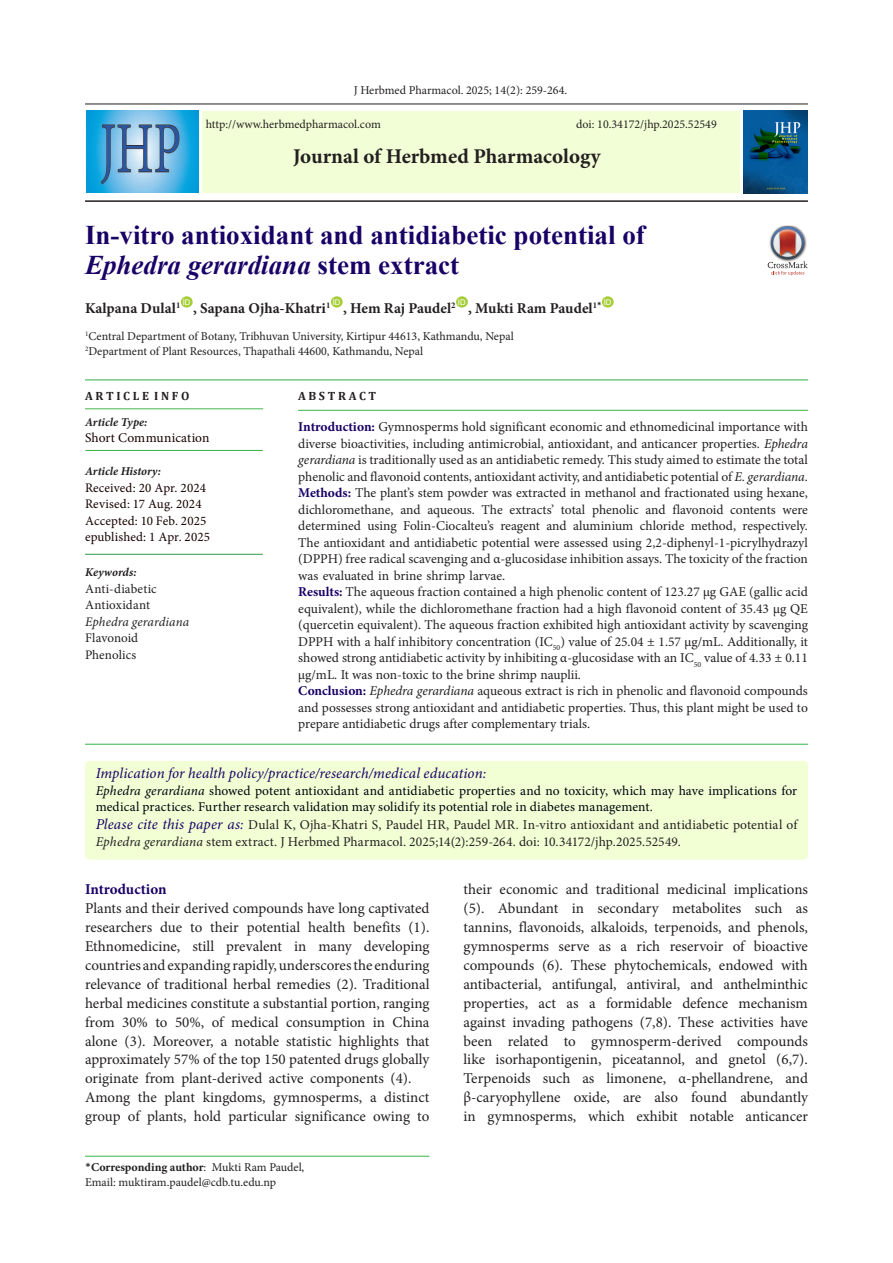
<style>
.page{position:relative;width:893px;height:1263px;background:#fff}
.page>*{position:absolute;margin:0;border:0;box-sizing:border-box;transform-origin:0 0}
.t1{font:700 27px/30px "Times New Roman";color:#190066}
.t2{font:700 21px "Minion Pro";color:#231f20}
.t3{font:15px/18.9px "Minion Pro";color:#231f20;text-align:justify}
.t4{font:700 15px "Minion Pro";color:#231f20}
.abstract{font:italic 15px "Minion Pro";letter-spacing:.005em;color:#190066}
.t5{font:700 15px "Minion Pro";letter-spacing:-.005em;color:#190066}
.abstract-2{font:13.5px/16.5px "Minion Pro";color:#231f20;text-align:justify}
.abstract-3{font:13.5px/16.5px "Minion Pro";letter-spacing:.01em;color:#00000b}
.t6{font:13.5px "Minion Pro";color:#170000}
.t7{font:13.05px "Minion Pro";letter-spacing:.01em;color:#170000}
.t8{font:13.05px "Minion Pro";letter-spacing:.005em;color:#231f20}
.t9{font:italic 13.05px "Minion Pro";letter-spacing:.01em;color:#231f20}
.t10{font:12px "Minion Pro";color:#231f20}
.t11{font:700 12px "Minion Pro";color:#231f20}
.t12{font:italic 700 12px "Minion Pro";color:#231f20}
.t13{font:700 12px "Cambria";color:#231f20}
.t14{font:7.8px "Arial";color:#fff}
.s1{font-style:italic}
.s2{font-weight:700;color:#190066}
.s3{font-style:italic;font-size:15px;color:#190066}
.s4{font-family:"Calibri";font-weight:400}
.s5{font-weight:400}
</style>
<div class="page">
<hr style="left:85px;top:104px;width:723px;height:1px;background:#231f20">
<hr style="left:85px;top:200px;width:723px;height:2px;background:#231f20">
<div style="left:203px;top:111px;width:537px;height:81px;background:#f2ffd6"></div>
<div style="left:181px;top:296px;width:12px;height:12px;background:#a6ce39;border-radius:50%"></div>
<div style="left:331px;top:296px;width:12px;height:12px;background:#a6ce39;border-radius:50%"></div>
<div style="left:456px;top:296px;width:12px;height:12px;background:#a6ce39;border-radius:50%"></div>
<div style="left:602px;top:296px;width:12px;height:12px;background:#a6ce39;border-radius:50%"></div>
<hr style="left:85px;top:1156px;width:344px;height:1px;background:#3ab54a">
<div style="left:85px;top:761px;width:723px;height:99px;background:#f2ffd5;border-radius:5px"></div>
<hr style="left:298px;top:410px;width:510px;height:1px;background:#35b44a">
<hr style="left:85px;top:379px;width:723px;height:1px;background:#30ad4a">
<hr style="left:85px;top:744px;width:723px;height:1px;background:#35b44a">
<hr style="left:85px;top:408px;width:178px;height:1px;background:#42b649">
<hr style="left:85px;top:554px;width:178px;height:1px;background:#2c9c47">
<hr style="left:85px;top:450px;width:178px;height:1px;background:#35b44a">
<img style="left:744px;top:111px;width:64px;height:83px">
<img style="left:85px;top:111px;width:114px;height:81px">
<img style="left:782px;top:225px;width:12px;height:1px">
<svg style="left:768px;top:226px;width:40px;height:49px"></svg>
<p class="t10" style="left:354px;top:82px;width:215px">J Herbmed Pharmacol. 2025; 14(2): 259-264.</p>
<p class="t10" style="left:206px;top:116px;width:177px">http://www.herbmedpharmacol.com</p>
<p class="t10" style="left:576px;top:116px;width:142px">doi: 10.34172/jhp.2025.52549</p>
<p class="t2" style="left:293px;top:142px;width:309px">Journal of Herbmed Pharmacology</p>
<p class="t1" style="left:85px;top:219px;width:561px">In-vitro antioxidant and antidiabetic potential of<br><span class="s1">Ephedra gerardiana</span> stem extract</p>
<p class="t4" style="left:85px;top:298px;width:97px">Kalpana Dulal<sup>1</sup></p>
<p class="t14" style="left:458px;top:297px;width:9px">ID</p>
<p class="t4" style="left:468px;top:298px;width:135px">, Mukti Ram Paudel<sup>1</sup><sup>*</sup></p>
<p class="t14" style="left:604px;top:297px;width:9px">ID</p>
<p class="t10" style="left:85px;top:328px;width:430px"><sup>1</sup>Central Department of Botany, Tribhuvan University, Kirtipur 44613, Kathmandu, Nepal</p>
<p class="t10" style="left:85px;top:343px;width:340px"><sup>2</sup>Department of Plant Resources, Thapathali 44600, Kathmandu, Nepal</p>
<p class="t14" style="left:183px;top:297px;width:9px">ID</p>
<p class="t14" style="left:333px;top:297px;width:9px">ID</p>
<p class="t4" style="left:193px;top:298px;width:139px">, Sapana Ojha-Khatri<sup>1</sup></p>
<p class="t4" style="left:343px;top:298px;width:114px">, Hem Raj Paudel<sup>2</sup></p>
<p class="t13" style="left:85px;top:387px;width:106px">A R T I C L E I N F O</p>
<p class="t12" style="left:85px;top:413px;width:64px">Article Type:</p>
<p class="t6" style="left:85px;top:429px;width:126px">Short Communication</p>
<p class="t12" style="left:85px;top:463px;width:78px">Article History:</p>
<p class="t7" style="left:85px;top:479px;width:123px">Received: 20 Apr. 2024</p>
<p class="t7" style="left:85px;top:495px;width:118px">Revised: 17 Aug. 2024</p>
<p class="t7" style="left:85px;top:512px;width:123px">Accepted: 10 Feb. 2025</p>
<p class="t7" style="left:85px;top:528px;width:127px">epublished: 1 Apr. 2025</p>
<p class="t12" style="left:85px;top:564px;width:53px">Keywords:</p>
<p class="t8" style="left:85px;top:580px;width:73px">Anti-diabetic</p>
<p class="t8" style="left:85px;top:596px;width:67px">Antioxidant</p>
<p class="t9" style="left:85px;top:613px;width:106px">Ephedra gerardiana</p>
<p class="t8" style="left:85px;top:629px;width:55px">Flavonoid</p>
<p class="t8" style="left:85px;top:646px;width:53px">Phenolics</p>
<p class="t13" style="left:298px;top:388px;width:80px">A B S T R A C T</p>
<p class="abstract-2" style="left:298px;top:419px;width:511px"><span class="s2">Introduction:</span> Gymnosperms hold significant economic and ethnomedicinal importance with diverse bioactivities, including antimicrobial, antioxidant, and anticancer properties. <span class="s1">Ephedra gerardiana</span> is traditionally used as an antidiabetic remedy. This study aimed to estimate the total phenolic and flavonoid contents, antioxidant activity, and antidiabetic potential of <span class="s1">E. gerardiana</span>.</p>
<p class="abstract-2" style="left:298px;top:485px;width:511px"><span class="s2">Methods:</span> The plant’s stem powder was extracted in methanol and fractionated using hexane, dichloromethane, and aqueous. The extracts’ total phenolic and flavonoid contents were determined using Folin-Ciocalteu’s reagent and aluminium chloride method, respectively.<br>The antioxidant and antidiabetic potential were assessed using 2,2-diphenyl-1-picrylhydrazyl (DPPH) free radical scavenging and α-glucosidase inhibition assays. The toxicity of the fraction was evaluated in brine shrimp larvae.</p>
<p class="abstract-2" style="left:298px;top:584px;width:511px"><span class="s2">Results:</span> The aqueous fraction contained a high phenolic content of 123.27 µg GAE (gallic acid equivalent), while the dichloromethane fraction had a high flavonoid content of 35.43 µg QE (quercetin equivalent). The aqueous fraction exhibited high antioxidant activity by scavenging DPPH with a half inhibitory concentration (IC<sub>50</sub>) value of 25.04 ± 1.57 µg/mL. Additionally, it showed strong antidiabetic activity by inhibiting α-glucosidase with an IC<sub>50</sub> value of 4.33 ± 0.11 µg/mL. It was non-toxic to the brine shrimp nauplii.</p>
<p class="abstract-2" style="left:298px;top:683px;width:511px"><span class="s2">Conclusion:</span> <span class="s1">Ephedra gerardiana</span> aqueous extract is rich in phenolic and flavonoid compounds and possesses strong antioxidant and antidiabetic properties. Thus, this plant might be used to prepare antidiabetic drugs after complementary trials.</p>
<p class="abstract" style="left:96px;top:763px;width:392px">Implication for health policy/practice/research/medical education:</p>
<p class="abstract-3" style="left:96px;top:782px;width:703px"><span class="s1">Ephedra gerardiana</span> showed potent antioxidant and antidiabetic properties and no toxicity, which may have implications for medical practices. Further research validation may solidify its potential role in diabetes management.</p>
<p class="abstract-2" style="left:96px;top:817px;width:703px"><span class="s3">Please cite this paper as:</span> Dulal K, Ojha-Khatri S, Paudel HR, Paudel MR. In-vitro antioxidant and antidiabetic potential of<br><span class="s1">Ephedra gerardiana</span> stem extract. J Herbmed Pharmacol. 2025;14(2):259-264. doi: 10.34172/jhp.2025.52549.</p>
<p class="t5" style="left:85px;top:879px;width:83px">Introduction</p>
<p class="t3" style="left:85px;top:899px;width:346px">Plants and their derived compounds have long captivated researchers due to their potential health benefits (1).<br>Ethnomedicine, still prevalent in many developing countries and expanding rapidly, underscores the enduring relevance of traditional herbal remedies (2). Traditional herbal medicines constitute a substantial portion, ranging from 30% to 50%, of medical consumption in China alone (3). Moreover, a notable statistic highlights that approximately 57% of the top 150 patented drugs globally originate from plant-derived active components (4).</p>
<p class="t3" style="left:85px;top:1088px;width:346px">Among the plant kingdoms, gymnosperms, a distinct group of plants, hold particular significance owing to</p>
<p class="t11" style="left:85px;top:1159px;width:221px"><span class="s4">*</span>Corresponding author<span class="s5">: Mukti Ram Paudel,</span></p>
<p class="t10" style="left:85px;top:1174px;width:193px">Email: muktiram.paudel@cdb.tu.edu.np</p>
<p class="t3" style="left:463px;top:880px;width:346px">their economic and traditional medicinal implications (5). Abundant in secondary metabolites such as tannins, flavonoids, alkaloids, terpenoids, and phenols, gymnosperms serve as a rich reservoir of bioactive compounds (6). These phytochemicals, endowed with antibacterial, antifungal, antiviral, and anthelminthic properties, act as a formidable defence mechanism against invading pathogens (7,8). These activities have been related to gymnosperm-derived compounds like isorhapontigenin, piceatannol, and gnetol (6,7).<br>Terpenoids such as limonene, α-phellandrene, and β-caryophyllene oxide, are also found abundantly in gymnosperms, which exhibit notable anticancer</p>
</div>
